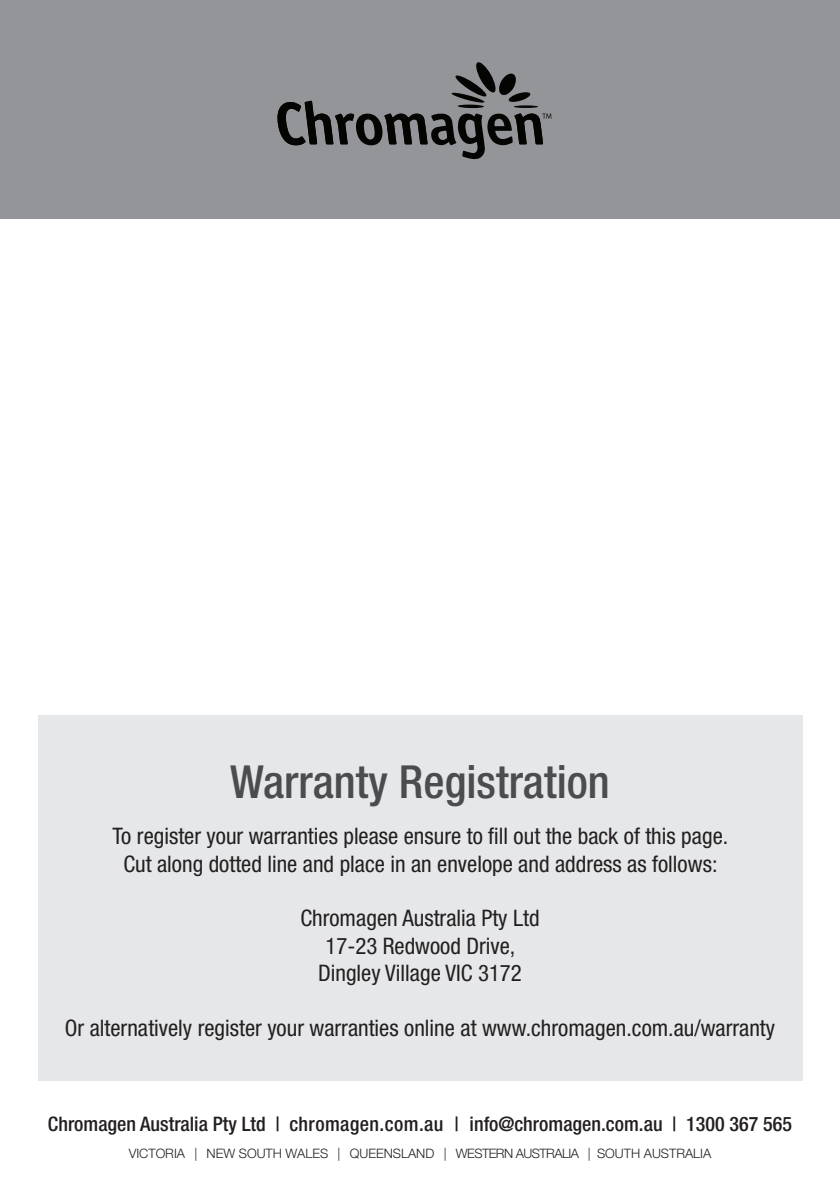
<style>
.page{position:relative;width:840px;height:1191px;background:#fff}
.page>*{position:absolute;margin:0;border:0;box-sizing:border-box;transform-origin:0 0}
.t1{font:500 condensed 45.6px "Helvetica Neue LT Pro";color:#4b4c4d}
.t2{font:condensed 22.8px "Helvetica Neue LT Pro";color:#231f20}
.t3{font:500 condensed 20px "Helvetica Neue LT Pro";color:#231f20}
.t4{font:300 13px "Helvetica Neue LT Pro";color:#231f20}
</style>
<div class="page">
<div style="left:38px;top:714px;width:763px;height:366px;background:#e6e7e9"></div>
<div style="left:0;top:0;width:839px;height:219px;background:#939598"></div>
<svg style="left:277px;top:62px;width:274px;height:97px"></svg>
<hr style="left:513px;top:105px;width:24px;height:3px;background:#040503;border-radius:50%">
<p class="t1" style="left:230px;top:754px;width:381px">Warranty Registration</p>
<p class="t2" style="left:112px;top:823px;width:617px">To register your warranties please ensure to fill out the back of this page.</p>
<p class="t2" style="left:123px;top:850px;width:595px">Cut along dotted line and place in an envelope and address as follows:</p>
<p class="t2" style="left:300px;top:905px;width:241px">Chromagen Australia Pty Ltd</p>
<p class="t2" style="left:325px;top:932px;width:191px">17-23 Redwood Drive,</p>
<p class="t2" style="left:318px;top:960px;width:205px">Dingley Village VIC 3172</p>
<p class="t2" style="left:65px;top:1014px;width:711px">Or alternatively register your warranties online at www.chromagen.com.au/warranty</p>
<p class="t3" style="left:48px;top:1111px;width:745px">Chromagen Australia Pty Ltd | chromagen.com.au | info@chromagen.com.au | 1300 367 565</p>
<p class="t4" style="left:129px;top:1145px;width:584px">VICTORIA | NEW SOUTH WALES | QUEENSLAND | WESTERN AUSTRALIA | SOUTH AUSTRALIA</p>
</div>
